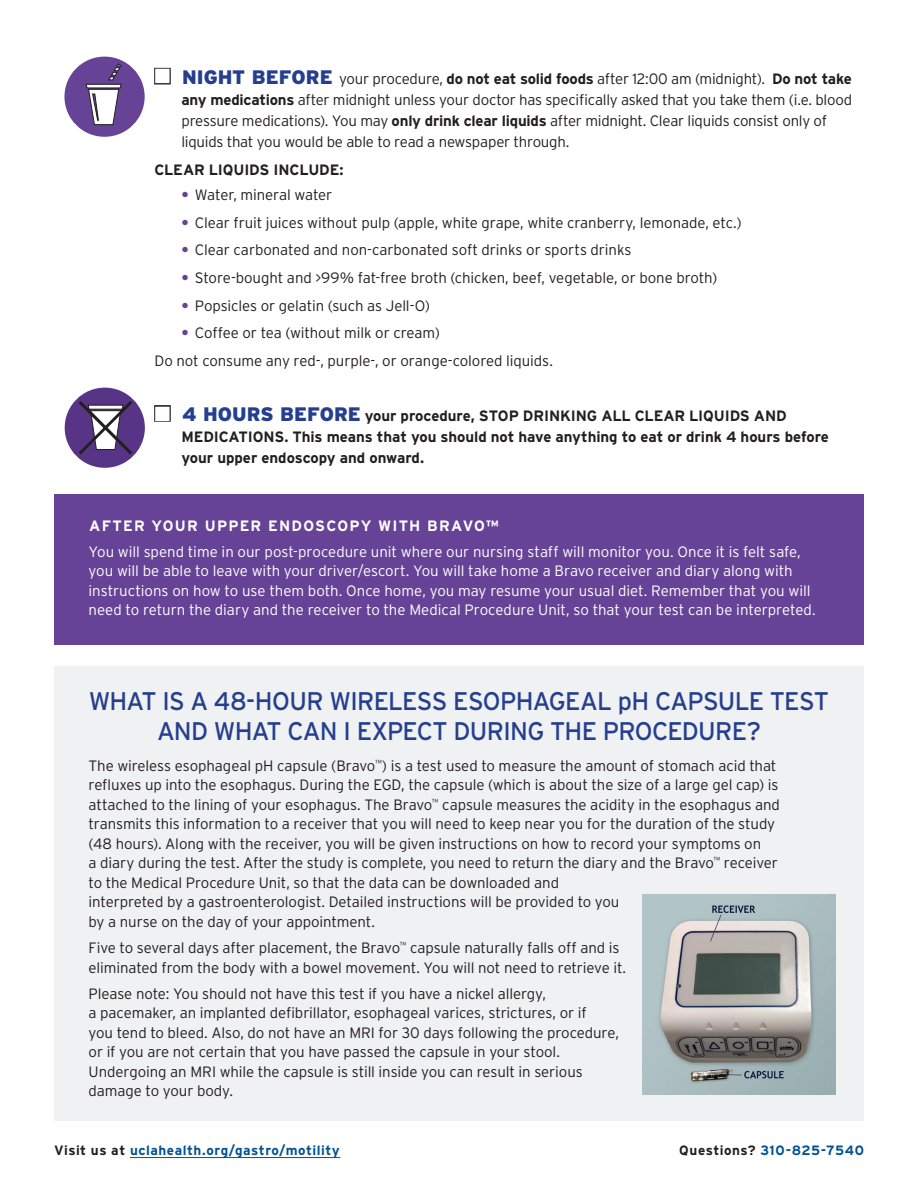
<style>
.page{position:relative;width:918px;height:1188px;background:#fff}
.page>*{position:absolute;margin:0;border:0;box-sizing:border-box;transform-origin:0 0}
.TITLE_SUB_BLACK_CAPS{font:25.5px/30px "Interstate";letter-spacing:-.03em;color:#253f8e;text-align:center}
.TEXT_1{font:300 15px/19.5px "Interstate";letter-spacing:-.005em;color:#231f20}
.TEXT_1_BULLETS_INSET{font:300 15px/21px "Interstate";letter-spacing:-.01em;color:#231f20}
.TEXT_1_BULLETS_INSET-2{font:300 15px/19.5px "Interstate";color:#fff}
.TEXT_1_BULLETS_INSET-3{font:700 15px/21px "Interstate";letter-spacing:-.005em;color:#231f20}
.YELLOW_SUB_TITLE{font:700 15px "Interstate";letter-spacing:.08em;color:#fff}
.YELLOW_SUB_TITLE-2{font:700 13.5px "Interstate";letter-spacing:.035em;color:#005294}
.s1{font-family:"Universal Newswith Comm Pi";font-weight:400;font-size:18px}
.s2{font-weight:900;font-size:19.5px;color:#253f8e}
.s3{font-weight:700}
.s4{font-weight:700;color:#664396}
.s5{color:#231f20}
</style>
<div class="page">
<hr style="left:130px;top:1157px;width:210px;height:1px;background:#005294">
<div style="left:54px;top:494px;width:810px;height:150px;background:#664396"></div>
<div style="left:65px;top:388px;width:80px;height:80px;background:#573486;border-radius:50%"></div>
<svg style="left:79px;top:401px;width:53px;height:54px"></svg>
<div style="left:64px;top:57px;width:81px;height:80px;background:#664396;border-radius:50%"></div>
<svg style="left:85px;top:63px;width:37px;height:62px"></svg>
<div style="left:54px;top:666px;width:810px;height:454px;background:#f0f1f2"></div>
<img style="left:642px;top:894px;width:194px;height:200px">
<p class="TEXT_1_BULLETS_INSET" style="left:181px;top:68px;width:672px;text-indent:-27px"><span class="s1">m</span> <span class="s2">NIGHT BEFORE</span> your procedure, <span class="s3">do not eat solid foods</span> after 12:00 am (midnight). <span class="s3">Do not take any medications</span> after midnight unless your doctor has specifically asked that you take them (i.e. blood pressure medications). You may <span class="s3">only drink clear liquids</span> after midnight. Clear liquids consist only of liquids that you would be able to read a newspaper through.</p>
<p class="TEXT_1_BULLETS_INSET-3" style="left:154px;top:159px;width:191px">CLEAR LIQUIDS INCLUDE:</p>
<p class="TEXT_1_BULLETS_INSET" style="left:181px;top:184px;width:152px"><span class="s4">•</span> Water, mineral water</p>
<p class="TEXT_1_BULLETS_INSET" style="left:181px;top:212px;width:562px"><span class="s4">•</span> Clear fruit juices without pulp (apple, white grape, white cranberry, lemonade, etc.)</p>
<p class="TEXT_1_BULLETS_INSET" style="left:181px;top:239px;width:452px"><span class="s4">•</span> Clear carbonated and non-carbonated soft drinks or sports drinks</p>
<p class="TEXT_1_BULLETS_INSET" style="left:181px;top:267px;width:537px"><span class="s4">•</span> Store-bought and &gt;99% fat-free broth (chicken, beef, vegetable, or bone broth)</p>
<p class="TEXT_1_BULLETS_INSET" style="left:181px;top:295px;width:250px"><span class="s4">•</span> Popsicles or gelatin (such as Jell-O)</p>
<p class="TEXT_1_BULLETS_INSET" style="left:181px;top:322px;width:260px"><span class="s4">•</span> Coffee or tea (without milk or cream)</p>
<p class="TEXT_1_BULLETS_INSET" style="left:154px;top:350px;width:400px">Do not consume any red-, purple-, or orange-colored liquids.</p>
<p class="TEXT_1_BULLETS_INSET-3" style="left:181px;top:405px;width:649px;text-indent:-27px"><span class="s1">m</span> <span class="s2">4 HOURS BEFORE</span> your procedure, STOP DRINKING ALL CLEAR LIQUIDS AND<br>MEDICATIONS. This means that you should not have anything to eat or drink 4 hours before your upper endoscopy and onward.</p>
<p class="YELLOW_SUB_TITLE" style="left:89px;top:518px;width:411px">AFTER YOUR UPPER ENDOSCOPY WITH BRAVO™</p>
<p class="TEXT_1_BULLETS_INSET-2" style="left:89px;top:542px;width:729px">You will spend time in our post-procedure unit where our nursing staff will monitor you. Once it is felt safe, you will be able to leave with your driver/escort. You will take home a Bravo receiver and diary along with instructions on how to use them both. Once home, you may resume your usual diet. Remember that you will need to return the diary and the receiver to the Medical Procedure Unit, so that your test can be interpreted.</p>
<p class="TITLE_SUB_BLACK_CAPS" style="left:89px;top:686px;width:742px">WHAT IS A 48-HOUR WIRELESS ESOPHAGEAL pH CAPSULE TEST<br>AND WHAT CAN I EXPECT DURING THE PROCEDURE?</p>
<p class="TEXT_1" style="left:89px;top:756px;width:693px">The wireless esophageal pH capsule (Bravo<sup>™</sup>) is a test used to measure the amount of stomach acid that refluxes up into the esophagus. During the EGD, the capsule (which is about the size of a large gel cap) is attached to the lining of your esophagus. The Bravo<sup>™</sup> capsule measures the acidity in the esophagus and transmits this information to a receiver that you will need to keep near you for the duration of the study (48 hours). Along with the receiver, you will be given instructions on how to record your symptoms on<br>a diary during the test. After the study is complete, you need to return the diary and the Bravo<sup>™</sup> receiver to the Medical Procedure Unit, so that the data can be downloaded and<br>interpreted by a gastroenterologist. Detailed instructions will be provided to you<br>by a nurse on the day of your appointment.</p>
<p class="TEXT_1" style="left:89px;top:938px;width:539px">Five to several days after placement, the Bravo<sup>™</sup> capsule naturally falls off and is eliminated from the body with a bowel movement. You will not need to retrieve it.</p>
<p class="TEXT_1" style="left:89px;top:984px;width:532px">Please note: You should not have this test if you have a nickel allergy,<br>a pacemaker, an implanted defibrillator, esophageal varices, strictures, or if<br>you tend to bleed. Also, do not have an MRI for 30 days following the procedure, or if you are not certain that you have passed the capsule in your stool.<br>Undergoing an MRI while the capsule is still inside you can result in serious damage to your body.</p>
<p class="YELLOW_SUB_TITLE-2" style="left:54px;top:1143px;width:287px"><span class="s5">Visit us at</span> uclahealth.org/gastro/motility</p>
<p class="YELLOW_SUB_TITLE-2" style="left:679px;top:1143px;width:186px"><span class="s5">Questions?</span> 310-825-7540</p>
</div>
